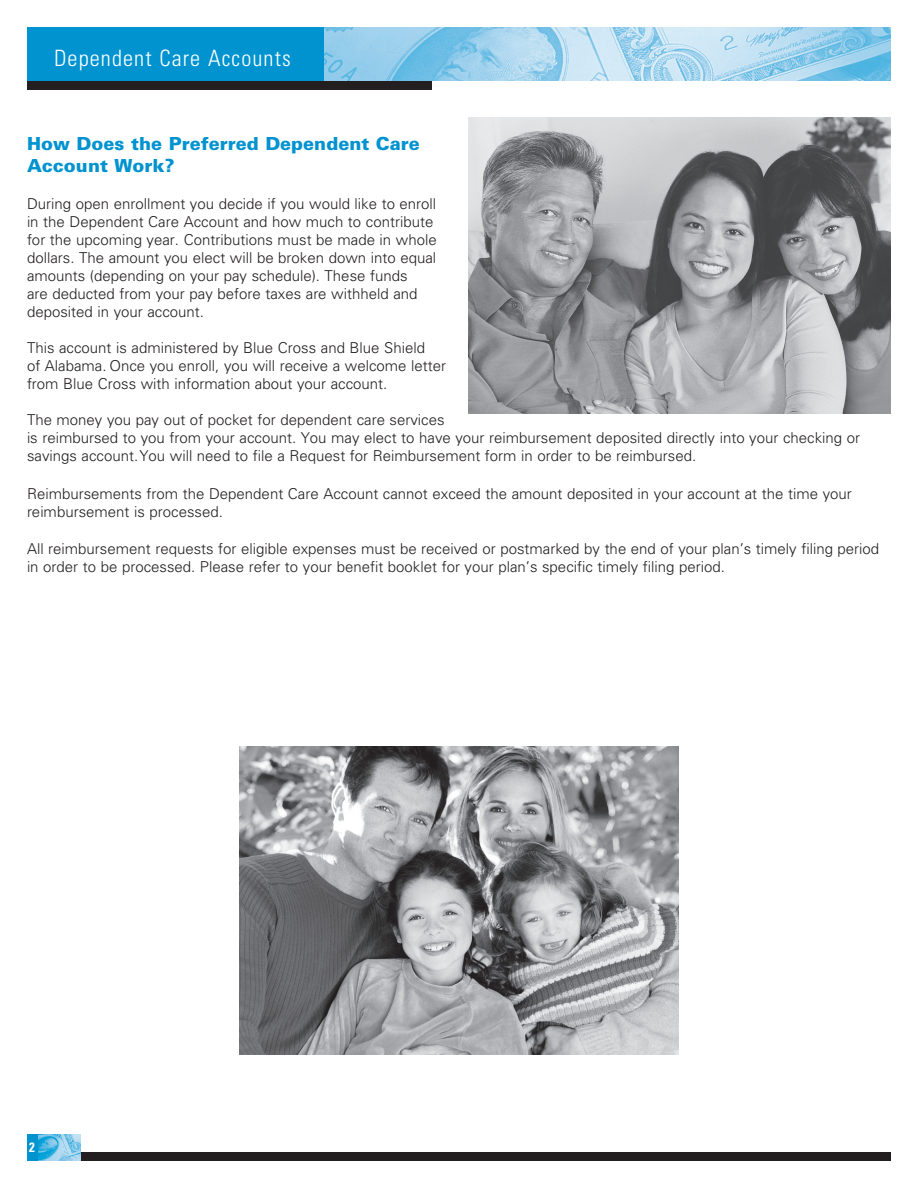
<style>
.page{position:relative;width:918px;height:1188px;background:#fff}
.page>*{position:absolute;margin:0;border:0;box-sizing:border-box;transform-origin:0 0}
.t1{font:300 condensed 22.5px "Univers LT Std";letter-spacing:.05em;color:#fff}
.t2{font:900 18px/21.6px "Univers LT Std";color:#0093d0}
.t3{font:300 15px/18px "Univers LT Std";color:#231f20}
.t4{font:700 condensed 13.5px "Univers LT Std";color:#fff;scale:.95 1}
</style>
<div class="page">
<div style="left:81px;top:1152px;width:810px;height:9px;background:#231f20"></div>
<img style="left:37px;top:1134px;width:44px;height:27px">
<div style="left:27px;top:1134px;width:10px;height:27px;background:#0093d0"></div>
<img style="left:468px;top:117px;width:423px;height:297px">
<img style="left:240px;top:747px;width:438px;height:308px">
<img style="left:324px;top:27px;width:567px;height:54px">
<div style="left:27px;top:27px;width:297px;height:54px;background:#0093d0"></div>
<div style="left:27px;top:81px;width:405px;height:9px;background:#231f20"></div>
<h1 class="t1" style="left:54px;top:49px;width:238px">Dependent Care Accounts</h1>
<p class="t2" style="left:27px;top:134px;width:394px">How Does the Preferred Dependent Care<br>Account Work?</p>
<p class="t3" style="left:27px;top:196px;width:411px">During open enrollment you decide if you would like to enroll in the Dependent Care Account and how much to contribute for the upcoming year. Contributions must be made in whole dollars. The amount you elect will be broken down into equal amounts (depending on your pay schedule). These funds<br>are deducted from your pay before taxes are withheld and deposited in your account.</p>
<p class="t3" style="left:27px;top:340px;width:421px">This account is administered by Blue Cross and Blue Shield<br>of Alabama. Once you enroll, you will receive a welcome letter from Blue Cross with information about your account.</p>
<p class="t3" style="left:27px;top:412px;width:835px">The money you pay out of pocket for dependent care services<br>is reimbursed to you from your account. You may elect to have your reimbursement deposited directly into your checking or savings account.You will need to file a Request for Reimbursement form in order to be reimbursed.</p>
<p class="t3" style="left:27px;top:485px;width:826px">Reimbursements from the Dependent Care Account cannot exceed the amount deposited in your account at the time your reimbursement is processed.</p>
<p class="t3" style="left:27px;top:541px;width:854px">All reimbursement requests for eligible expenses must be received or postmarked by the end of your plan’s timely filing period in order to be processed. Please refer to your benefit booklet for your plan’s specific timely filing period.</p>
<p class="t4" style="left:29px;top:1142px;width:7px">2</p>
</div>
